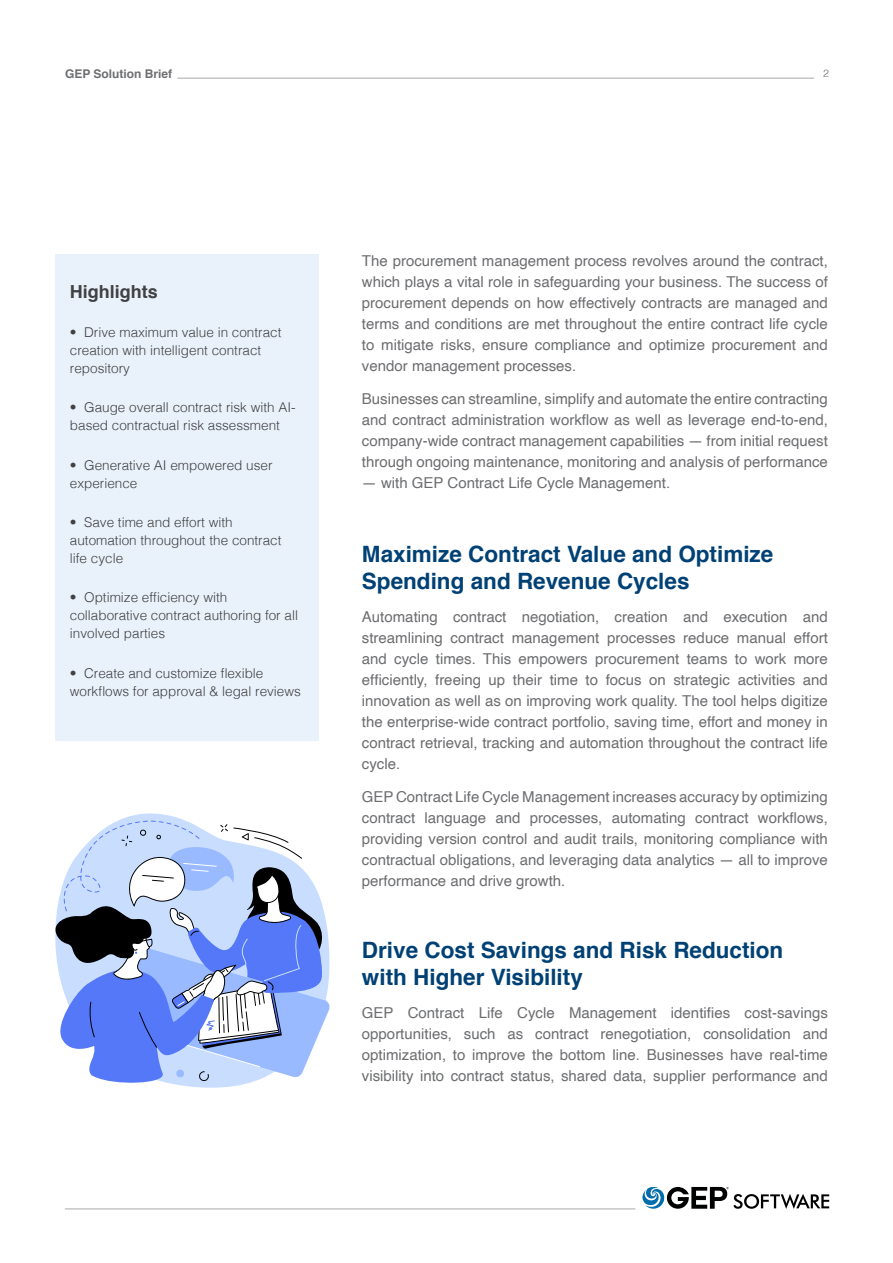
<style>
.page{position:relative;width:893px;height:1263px;background:#fff}
.page>*{position:absolute;margin:0;border:0;box-sizing:border-box;transform-origin:0 0}
.t1{font:700 22.5px/27px "Helvetica";color:#004175}
.t2{font:700 18px "Helvetica";color:#414042}
.t3{font:15px/21px "Helvetica";color:#6c6d70;text-align:justify}
.t4{font:300 13.5px/18px "Helvetica";color:#414042}
.t5{font:700 13.5px "Helvetica";color:#fff}
.t6{font:700 12px "Helvetica";color:#6d6e71}
.t7{font:300 10.5px "Helvetica";color:#6d6e71}
</style>
<div class="page">
<hr style="left:178px;top:78px;width:636px;height:1px;background:#a7a9ac">
<hr style="left:65px;top:1209px;width:570px;height:1px;background:#a7a9ac">
<svg style="left:642px;top:1187px;width:187px;height:22px"></svg>
<div style="left:55px;top:254px;width:264px;height:487px;background:#e9f2fb"></div>
<svg style="left:118px;top:813px;width:115px;height:275px"></svg>
<svg style="left:55px;top:821px;width:275px;height:265px"></svg>
<p class="t6" style="left:65px;top:64px;width:109px">GEP Solution Brief</p>
<p class="t7" style="left:823px;top:64px;width:7px">2</p>
<p class="t2" style="left:70px;top:277px;width:90px">Highlights</p>
<p class="t4" style="left:70px;top:322px;width:213px">• Drive maximum value in contract creation with intelligent contract repository</p>
<p class="t4" style="left:70px;top:398px;width:227px">• Gauge overall contract risk with AI&shy;based contractual risk assessment</p>
<p class="t4" style="left:70px;top:455px;width:204px">• Generative AI empowered user experience</p>
<p class="t4" style="left:70px;top:512px;width:213px">• Save time and effort with automation throughout the contract life cycle</p>
<p class="t4" style="left:70px;top:587px;width:230px">• Optimize efficiency with collaborative contract authoring for all involved parties</p>
<p class="t4" style="left:70px;top:663px;width:233px">• Create and customize flexible workflows for approval &amp; legal reviews</p>
<p class="t5" style="left:83px;top:468px;width:10px">●</p>
<p class="t5" style="left:81px;top:598px;width:10px">●</p>
<p class="t3" style="left:362px;top:250px;width:467px">The procurement management process revolves around the contract, which plays a vital role in safeguarding your business. The success of procurement depends on how effectively contracts are managed and terms and conditions are met throughout the entire contract life cycle to mitigate risks, ensure compliance and optimize procurement and vendor management processes.</p>
<p class="t3" style="left:362px;top:388px;width:467px">Businesses can streamline, simplify and automate the entire contracting and contract administration workflow as well as leverage end-to-end, company-wide contract management capabilities — from initial request through ongoing maintenance, monitoring and analysis of performance</p>
<p class="t3" style="left:362px;top:472px;width:310px">— with GEP Contract Life Cycle Management.</p>
<h1 class="t1" style="left:362px;top:541px;width:413px">Maximize Contract Value and Optimize<br>Spending and Revenue Cycles</h1>
<p class="t3" style="left:362px;top:606px;width:467px">Automating contract negotiation, creation and execution and streamlining contract management processes reduce manual effort and cycle times. This empowers procurement teams to work more efficiently, freeing up their time to focus on strategic activities and innovation as well as on improving work quality. The tool helps digitize the enterprise-wide contract portfolio, saving time, effort and money in contract retrieval, tracking and automation throughout the contract life cycle.</p>
<p class="t3" style="left:362px;top:786px;width:467px">GEP Contract Life Cycle Management increases accuracy by optimizing contract language and processes, automating contract workflows, providing version control and audit trails, monitoring compliance with contractual obligations, and leveraging data analytics — all to improve performance and drive growth.</p>
<h1 class="t1" style="left:362px;top:937px;width:423px">Drive Cost Savings and Risk Reduction with Higher Visibility</h1>
<p class="t3" style="left:362px;top:1002px;width:467px">GEP Contract Life Cycle Management identifies cost-savings opportunities, such as contract renegotiation, consolidation and optimization, to improve the bottom line. Businesses have real-time visibility into contract status, shared data, supplier performance and</p>
</div>
